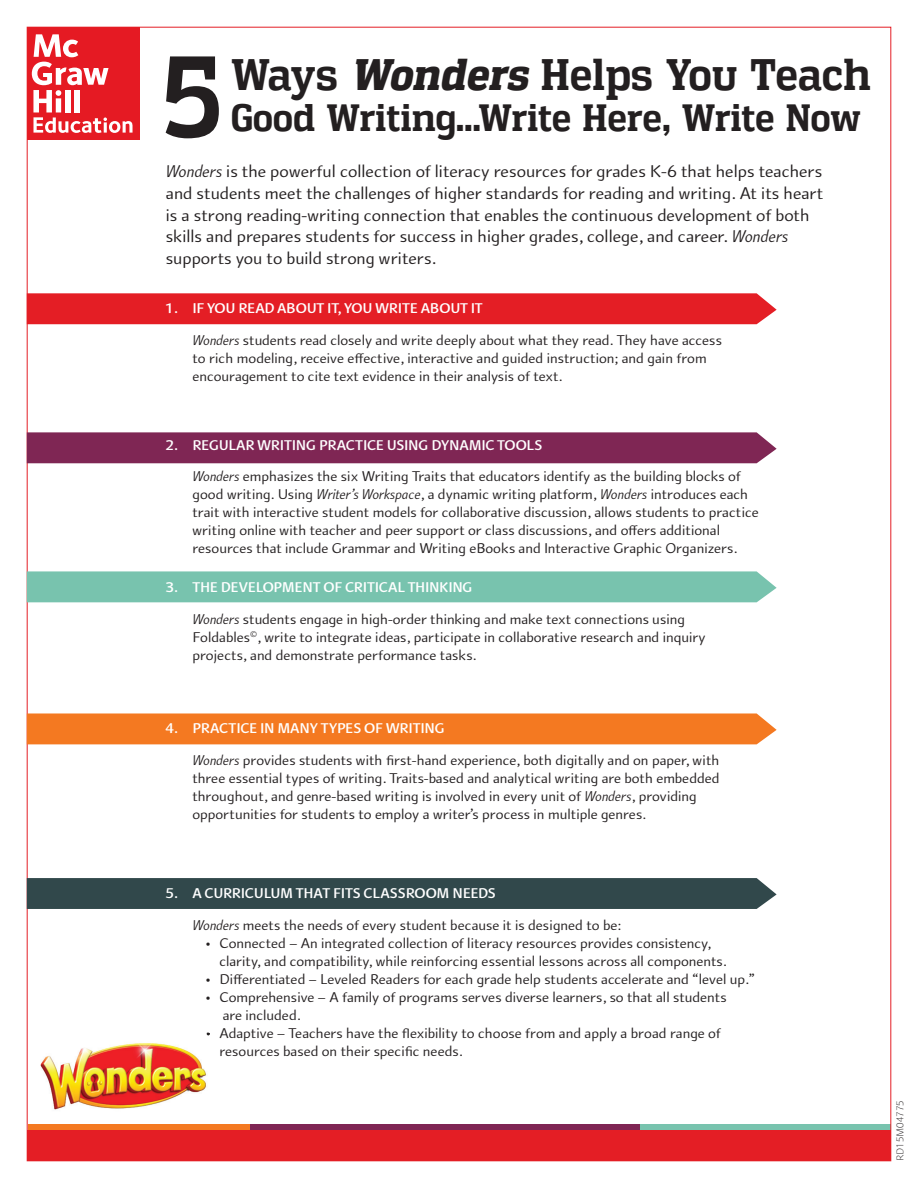
<style>
.page{position:relative;width:918px;height:1188px;background:#fff}
.page>*{position:absolute;margin:0;border:0;box-sizing:border-box;transform-origin:0 0}
.t1{font:700 112.5px "Vectipede Rg";color:#231f20}
.t2{font:700 43.5px "Vectipede Rg";letter-spacing:.01em;color:#231f20}
.t3{font:700 37.5px "Vectipede Rg";letter-spacing:.01em;color:#231f20}
.t4{font:18px/21.6px "Arum Sans";color:#231f20}
.t5{font:15px/18px "Arum Sans";color:#231f20}
.t6{font:300 10.5px "Arum Sans";color:#231f20}
.s1{font-family:"Vectipede Bl";font-weight:400;font-style:italic}
.s2{font-style:italic}
.s3{font-weight:700;color:#fff}
</style>
<div class="page">
<div style="left:27px;top:27px;width:112px;height:112px;background:#e51a23"></div>
<svg style="left:32px;top:34px;width:101px;height:99px"></svg>
<div style="left:27px;top:1130px;width:864px;height:31px;background:#e41e25"></div>
<div style="left:250px;top:1125px;width:390px;height:5px;background:#7f2654"></div>
<div style="left:640px;top:1125px;width:250px;height:5px;background:#78c3ae"></div>
<div style="left:28px;top:1125px;width:222px;height:5px;background:#f47921"></div>
<div style="left:27px;top:293px;width:750px;height:31px;background:#e41e25"></div>
<div style="left:27px;top:432px;width:750px;height:31px;background:#7f2654"></div>
<div style="left:27px;top:571px;width:750px;height:31px;background:#78c3ae"></div>
<div style="left:27px;top:713px;width:750px;height:31px;background:#f47921"></div>
<div style="left:27px;top:878px;width:750px;height:31px;background:#31484b"></div>
<img style="left:40px;top:1033px;width:167px;height:77px">
<h1 class="t1" style="left:163px;top:29px;width:60px">5</h1>
<h2 class="t2" style="left:231px;top:49px;width:641px">Ways <span class="s1">Wonders</span> Helps You Teach</h2>
<h3 class="t3" style="left:231px;top:95px;width:631px">Good Writing...Write Here, Write Now</h3>
<p class="t4" style="left:166px;top:161px;width:659px"><span class="s2">Wonders</span> is the powerful collection of literacy resources for grades K-6 that helps teachers and students meet the challenges of higher standards for reading and writing. At its heart is a strong reading-writing connection that enables the continuous development of both skills and prepares students for success in higher grades, college, and career. <span class="s2">Wonders </span>supports you to build strong writers.</p>
<p class="t5" style="left:192px;top:293px;width:531px;line-height:31.5px;text-indent:-27px"><span class="s3">1. IF YOU READ ABOUT IT, YOU WRITE ABOUT IT<br></span><span class="s2">Wonders</span> students read closely and write deeply about what they read. They have access</p>
<p class="t5" style="left:192px;top:349px;width:516px">to rich modeling, receive effective, interactive and guided instruction; and gain from encouragement to cite text evidence in their analysis of text.</p>
<p class="t5" style="left:192px;top:429px;width:550px;line-height:31.5px;text-indent:-27px"><span class="s3">2. REGULAR WRITING PRACTICE USING DYNAMIC TOOLS<br></span><span class="s2">Wonders</span> emphasizes the six Writing Traits that educators identify as the building blocks of</p>
<p class="t5" style="left:192px;top:486px;width:568px">good writing. Using <span class="s2">Writer’s Workspace</span>, a dynamic writing platform, <span class="s2">Wonders</span> introduces each trait with interactive student models for collaborative discussion, allows students to practice writing online with teacher and peer support or class discussions, and offers additional resources that include Grammar and Writing eBooks and Interactive Graphic Organizers.</p>
<p class="t5" style="left:192px;top:572px;width:494px;line-height:31.5px;text-indent:-27px"><span class="s3">3. THE DEVELOPMENT OF CRITICAL THINKING<br></span><span class="s2">Wonders</span> students engage in high-order thinking and make text connections using</p>
<p class="t5" style="left:192px;top:628px;width:515px">Foldables<sup>©</sup>, write to integrate ideas, participate in collaborative research and inquiry projects, and demonstrate performance tasks.</p>
<p class="t5" style="left:192px;top:713px;width:528px;line-height:31.5px;text-indent:-27px"><span class="s3">4. PRACTICE IN MANY TYPES OF WRITING<br></span><span class="s2">Wonders</span> provides students with first-hand experience, both digitally and on paper, with</p>
<p class="t5" style="left:192px;top:769px;width:529px">three essential types of writing. Traits-based and analytical writing are both embedded throughout, and genre-based writing is involved in every unit of <span class="s2">Wonders</span>, providing opportunities for students to employ a writer’s process in multiple genres.</p>
<p class="t5" style="left:192px;top:878px;width:430px;line-height:31.5px;text-indent:-27px"><span class="s3">5. A CURRICULUM THAT FITS CLASSROOM NEEDS<br></span><span class="s2">Wonders</span> meets the needs of every student because it is designed to be:</p>
<p class="t5" style="left:219px;top:934px;width:509px;text-indent:-14px">• Connected – An integrated collection of literacy resources provides consistency, clarity, and compatibility, while reinforcing essential lessons across all components.</p>
<p class="t5" style="left:206px;top:970px;width:550px">• Differentiated – Leveled Readers for each grade help students accelerate and “level up.”</p>
<p class="t5" style="left:223px;top:988px;width:505px;text-indent:-17px">• Comprehensive – A family of programs serves diverse learners, so that all students are included.</p>
<p class="t5" style="left:219px;top:1024px;width:503px;text-indent:-14px">• Adaptive – Teachers have the flexibility to choose from and apply a broad range of resources based on their specific needs.</p>
<p class="t6" style="left:894px;top:1161px;width:62px;rotate:-90deg">RD15M04775</p>
</div>
